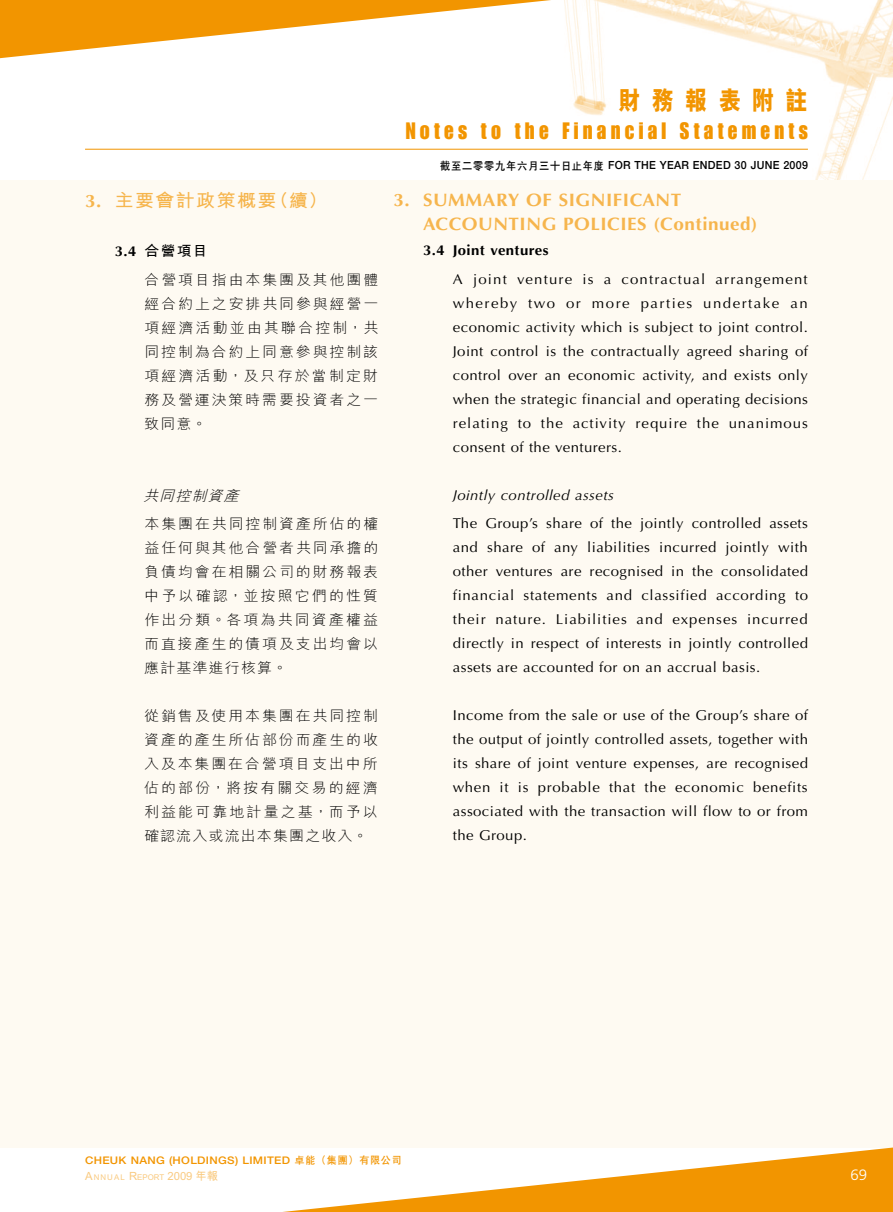
<style>
.page{position:relative;width:893px;height:1212px;background:#fff}
.page>*{position:absolute;margin:0;border:0;box-sizing:border-box;transform-origin:0 0}
.t1{font:800 26.25px "M Hei HK";letter-spacing:.5em;color:#f29500;scale:.85 1}
.t2{font:23.25px "Impact LT Std";letter-spacing:.2em;color:#f29500;scale:.92 1}
.t3{font:700 18px/24px "Optima LT Std";letter-spacing:.03em;color:#f6b54d;scale:1.05 1}
.t4{font:700 18px "M Hei HK";letter-spacing:.08em;color:#f6b54d;scale:1.05 1}
.t5{font:300 15px "Frutiger LT Std";color:#fff}
.t6{font:14.25px/24px "Optima LT Std";letter-spacing:.03em;color:#000;text-align:justify;scale:1.05 1}
.t7{font:300 14.25px/24px "M Hei HK";letter-spacing:.125em;color:#000;text-align:justify;scale:1.05 1}
.t8{font:italic 14.25px "Optima LT Std";letter-spacing:.03em;color:#000;scale:1.05 1}
.t9{font:700 14.25px "Optima LT Std";letter-spacing:.03em;color:#000;scale:1.05 1}
.t10{font:italic 300 14.25px "M Hei HK";color:#000;scale:1.05 1}
.t11{font:500 11.25px "Helvetica Neue LT Std";letter-spacing:.03em;color:#000;scale:.95 1}
.t12{font:500 10.5px "Helvetica Neue LT Std";letter-spacing:.03em;color:#f29500;scale:1.1 1}
.t13{font:700 7.8px "M Hei HK";color:#f9ca80}
.s1{font-family:"Optima LT Std"}
.s2{font-family:"Optima LT Std";font-weight:700}
.s3{font-weight:700}
.s4{font-family:"C Hei 2 HK";font-weight:700}
.s5{font-size:11.25px}
</style>
<div class="page">
<img style="left:488px;top:0;width:405px;height:181px">
<div style="left:0;top:181px;width:893px;height:967px;background:#fefaf2"></div>
<svg style="left:283px;top:1147px;width:610px;height:65px"></svg>
<hr style="left:85px;top:149px;width:723px;height:1px;background:#f29500">
<svg style="left:0;top:0;width:551px;height:58px"></svg>
<p class="t4" style="left:85px;top:188px;width:232px"><span class="s1">3.</span> 主要會計政策概要（續）</p>
<p class="t7" style="left:145px;top:236px;width:224px;line-height:28.2px;text-indent:-30px"><span class="s2">3.4</span> <span class="s3">合營項目<br></span>合營項目指由本集團及其他團體</p>
<p class="t7" style="left:144px;top:291px;width:224px">經合約上之安排共同參與經營一項經濟活動並由其聯合控制，共同控制為合約上同意參與控制該項經濟活動，及只存於當制定財務及營運決策時需要投資者之一致同意。</p>
<p class="t10" style="left:143px;top:485px;width:97px">共同控制資產</p>
<p class="t7" style="left:144px;top:511px;width:224px">本集團在共同控制資產所佔的權益任何與其他合營者共同承擔的負債均會在相關公司的財務報表中予以確認，並按照它們的性質作出分類。各項為共同資產權益而直接產生的債項及支出均會以應計基準進行核算。</p>
<p class="t7" style="left:144px;top:703px;width:224px">從銷售及使用本集團在共同控制資產的產生所佔部份而產生的收入及本集團在合營項目支出中所佔的部份，將按有關交易的經濟利益能可靠地計量之基，而予以確認流入或流出本集團之收入。</p>
<h1 class="t1" style="left:618px;top:83px;width:225px">財務報表附註</h1>
<h2 class="t2" style="left:406px;top:117px;width:439px">Notes to the Financial Statements</h2>
<p class="t11" style="left:440px;top:158px;width:389px"><span class="s4">截至二零零九年六月三十日止年度</span> FOR THE YEAR ENDED 30 JUNE 2009</p>
<p class="t3" style="left:423px;top:188px;width:320px;text-indent:-30px">3. SUMMARY OF SIGNI FICANT<br>ACCOUNTI NG POLI CIES (Continued)</p>
<p class="t9" style="left:423px;top:242px;width:121px">3.4 Joint ventures</p>
<p class="t6" style="left:453px;top:267px;width:340px">A joint venture is a contractual arrangement whereby two or more parties undertake an economic activity which is subject to joint control.<br>Joint control is the contractually agreed sharing of control over an economic activity, and exists only when the strategic financial and operating decisions relating to the activity require the unanimous consent of the venturers.</p>
<p class="t8" style="left:453px;top:486px;width:155px">Jointly controlled assets</p>
<p class="t6" style="left:453px;top:511px;width:340px">The Group’s share of the jointly controlled assets and share of any liabilities incurred jointly with other ventures are recognised in the consolidated financial statements and classified according to their nature. Liabilities and expenses incurred directly in respect of interests in jointly controlled assets are accounted for on an accrual basis.</p>
<p class="t6" style="left:453px;top:703px;width:340px">Income from the sale or use of the Group’s share of the output of jointly controlled assets, together with its share of joint venture expenses, are recognised when it is probable that the economic benefits associated with the transaction will flow to or from the Group.</p>
<p class="t12" style="left:85px;top:1154px;width:290px">CHEUK NANG (HOLDINGS) LIMITED <span class="s4">卓能（集團）有限公司</span></p>
<p class="t13" style="left:85px;top:1171px;width:135px"><span class="s5">A</span>N N UAL <span class="s5">R</span>EPORT <span class="s5">2009 年報</span></p>
<p class="t5" style="left:851px;top:1166px;width:18px">69</p>
</div>
